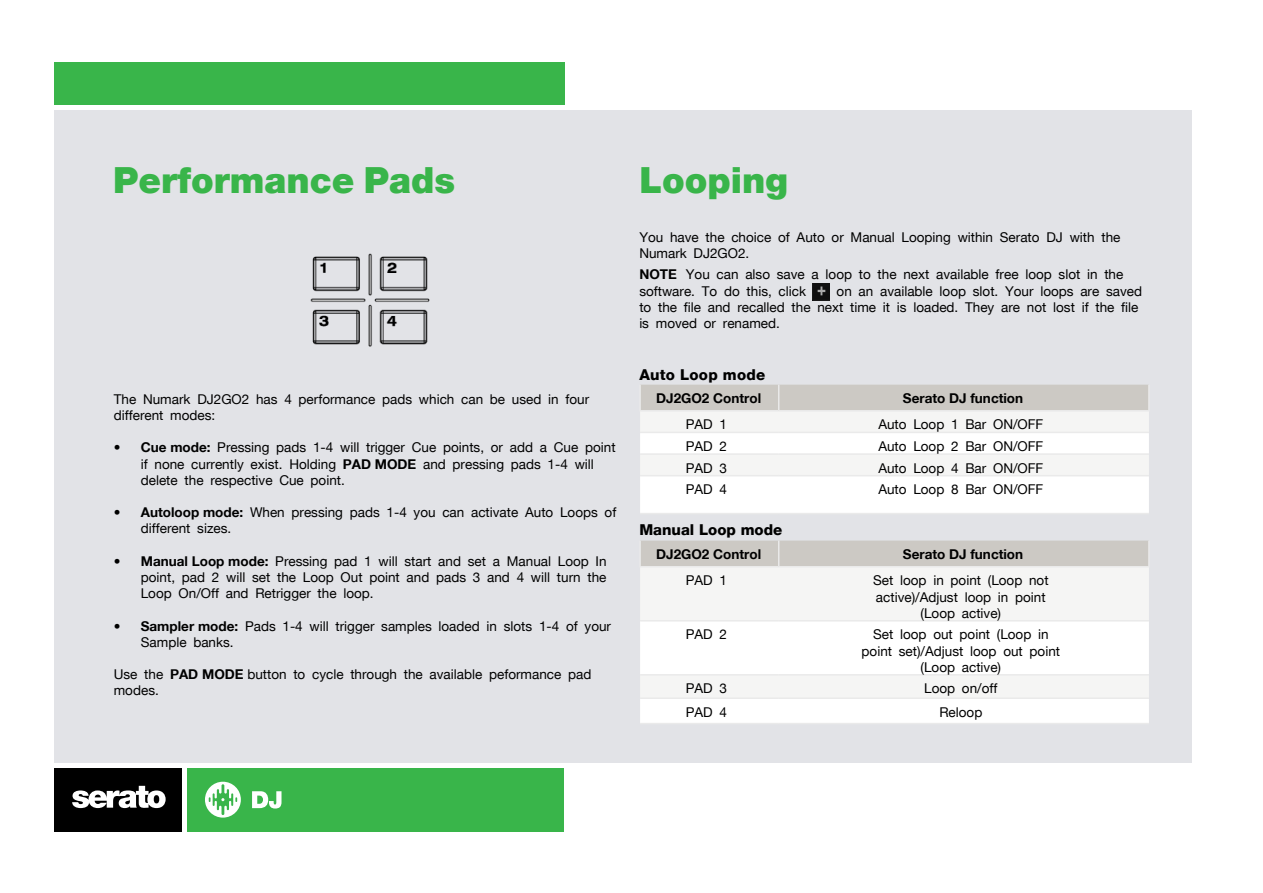
<style>
.page{position:relative;width:1263px;height:893px;background:#fff}
.page>*{position:absolute;margin:0;border:0;box-sizing:border-box;transform-origin:0 0}
.t1{font:900 36px "Serato";color:#39b54a}
.t2{font:800 15px "Serato";color:#000}
.t3{font:800 15px "Serato";letter-spacing:.02em;color:#000}
.t4{font:13.5px/16.2px "Serato";color:#000}
.t5{font:700 13.5px "Serato";color:#000}
.s1{font-weight:700}
</style>
<div class="page">
<div style="left:54px;top:110px;width:1137px;height:652px;background:#e2e3e7"></div>
<div style="left:54px;top:62px;width:510px;height:42px;background:#39b54a"></div>
<div style="left:187px;top:768px;width:377px;height:63px;background:#39b54a"></div>
<div style="left:54px;top:768px;width:128px;height:63px;background:#000"></div>
<svg style="left:72px;top:786px;width:94px;height:22px"></svg>
<svg style="left:252px;top:791px;width:29px;height:17px"></svg>
<svg style="left:205px;top:782px;width:36px;height:36px"></svg>
<img style="left:310px;top:253px;width:120px;height:94px">
<img style="left:813px;top:283px;width:17px;height:17px">
<hr style="left:639px;top:385px;width:2px;height:25px;background:#eaeaea">
<svg style="left:640px;top:385px;width:509px;height:128px;background:#f1f0ef"></svg>
<hr style="left:1148px;top:385px;width:2px;height:25px;background:#eaeaea">
<hr style="left:639px;top:410px;width:140px;height:2px;background:#eaeaea">
<hr style="left:779px;top:410px;width:371px;height:2px;background:#eaeaea">
<hr style="left:640px;top:432px;width:139px;height:1px;background:#eaeaea">
<hr style="left:779px;top:432px;width:370px;height:1px;background:#eaeaea">
<hr style="left:640px;top:453px;width:139px;height:2px;background:#eaeaea">
<hr style="left:779px;top:453px;width:370px;height:2px;background:#eaeaea">
<hr style="left:640px;top:475px;width:139px;height:1px;background:#eaeaea">
<hr style="left:779px;top:475px;width:370px;height:1px;background:#eaeaea">
<hr style="left:640px;top:513px;width:139px;height:1px;background:#eaeaea">
<hr style="left:779px;top:513px;width:370px;height:1px;background:#eaeaea">
<div style="left:640px;top:567px;width:509px;height:53px;background:#f5f5f4"></div>
<svg style="left:640px;top:621px;width:509px;height:102px;background:#fcfcfc"></svg>
<hr style="left:639px;top:541px;width:2px;height:25px;background:#eaeaea">
<div style="left:641px;top:541px;width:507px;height:25px;background:#ccc9c4"></div>
<hr style="left:1148px;top:541px;width:2px;height:25px;background:#eaeaea">
<hr style="left:639px;top:566px;width:140px;height:1px;background:#eaeaea">
<hr style="left:779px;top:566px;width:371px;height:1px;background:#eaeaea">
<hr style="left:640px;top:620px;width:139px;height:1px;background:#eaeaea">
<hr style="left:779px;top:620px;width:370px;height:1px;background:#eaeaea">
<hr style="left:640px;top:674px;width:139px;height:2px;background:#eaeaea">
<hr style="left:779px;top:674px;width:370px;height:2px;background:#eaeaea">
<hr style="left:640px;top:697px;width:139px;height:2px;background:#eaeaea">
<hr style="left:779px;top:697px;width:370px;height:2px;background:#eaeaea">
<hr style="left:640px;top:723px;width:139px;height:1px;background:#eaeaea">
<hr style="left:779px;top:723px;width:370px;height:1px;background:#eaeaea">
<h1 class="t1" style="left:113px;top:159px;width:343px">Performance Pads</h1>
<h1 class="t1" style="left:639px;top:159px;width:150px">Looping</h1>
<p class="t4" style="left:639px;top:229px;width:483px">You have the choice of Auto or Manual Looping within Serato DJ with the<br>Numark DJ2GO2.</p>
<p class="t4" style="left:639px;top:266px;width:486px"><span class="s1">NOTE</span> You can also save a loop to the next available free loop slot in the software. To do this, click</p>
<p class="t4" style="left:639px;top:283px;width:504px;text-indent:197px">on an available loop slot. Your loops are saved to the file and recalled the next time it is loaded. They are not lost if the file is moved or renamed.</p>
<p class="t4" style="left:114px;top:391px;width:477px">The Numark DJ2GO2 has 4 performance pads which can be used in four different modes:</p>
<p class="t4" style="left:141px;top:439px;width:476px;text-indent:-27px"><span class="s1">• Cue mode:</span> Pressing pads 1-4 will trigger Cue points, or add a Cue point if none currently exist. Holding <span class="s1">PAD MODE</span> and pressing pads 1-4 will delete the respective Cue point.</p>
<p class="t4" style="left:141px;top:504px;width:477px;text-indent:-27px"><span class="s1">• Autoloop mode:</span> When pressing pads 1-4 you can activate Auto Loops of different sizes.</p>
<p class="t4" style="left:141px;top:553px;width:467px;text-align:justify;text-indent:-27px"><span class="s1">• Manual Loop mode:</span> Pressing pad 1 will start and set a Manual Loop In point, pad 2 will set the Loop Out point and pads 3 and 4 will turn the Loop On/Off and Retrigger the loop.</p>
<p class="t4" style="left:141px;top:617px;width:472px;text-indent:-27px"><span class="s1">• Sampler mode:</span> Pads 1-4 will trigger samples loaded in slots 1-4 of your<br>Sample banks.</p>
<p class="t4" style="left:114px;top:666px;width:479px">Use the <span class="s1">PAD MODE</span> button to cycle through the available peformance pad modes.</p>
<p class="t3" style="left:639px;top:366px;width:128px">Auto Loop mode</p>
<p class="t5" style="left:656px;top:390px;width:107px">DJ2GO2 Control</p>
<p class="t5" style="left:903px;top:390px;width:122px">Serato DJ function</p>
<p class="t4" style="left:686px;top:416px;width:43px">PAD 1</p>
<p class="t4" style="left:878px;top:416px;width:167px">Auto Loop 1 Bar ON/OFF</p>
<p class="t4" style="left:686px;top:438px;width:43px">PAD 2</p>
<p class="t4" style="left:878px;top:438px;width:167px">Auto Loop 2 Bar ON/OFF</p>
<p class="t4" style="left:686px;top:460px;width:43px">PAD 3</p>
<p class="t4" style="left:878px;top:460px;width:167px">Auto Loop 4 Bar ON/OFF</p>
<p class="t4" style="left:686px;top:481px;width:43px">PAD 4</p>
<p class="t4" style="left:878px;top:481px;width:167px">Auto Loop 8 Bar ON/OFF</p>
<p class="t2" style="left:639px;top:520px;width:145px">Manual Loop mode</p>
<p class="t5" style="left:656px;top:546px;width:107px">DJ2GO2 Control</p>
<p class="t5" style="left:903px;top:546px;width:122px">Serato DJ function</p>
<p class="t4" style="left:686px;top:572px;width:43px">PAD 1</p>
<p class="t4" style="left:873px;top:572px;width:177px;text-align:center">Set loop in point (Loop not active)/Adjust loop in point (Loop active)</p>
<p class="t4" style="left:686px;top:626px;width:43px">PAD 2</p>
<p class="t4" style="left:861px;top:626px;width:200px;text-align:center">Set loop out point (Loop in point set)/Adjust loop out point (Loop active)</p>
<p class="t4" style="left:686px;top:680px;width:43px">PAD 3</p>
<p class="t4" style="left:924px;top:680px;width:75px">Loop on/off</p>
<p class="t4" style="left:686px;top:704px;width:43px">PAD 4</p>
<p class="t4" style="left:939px;top:704px;width:44px">Reloop</p>
</div>
